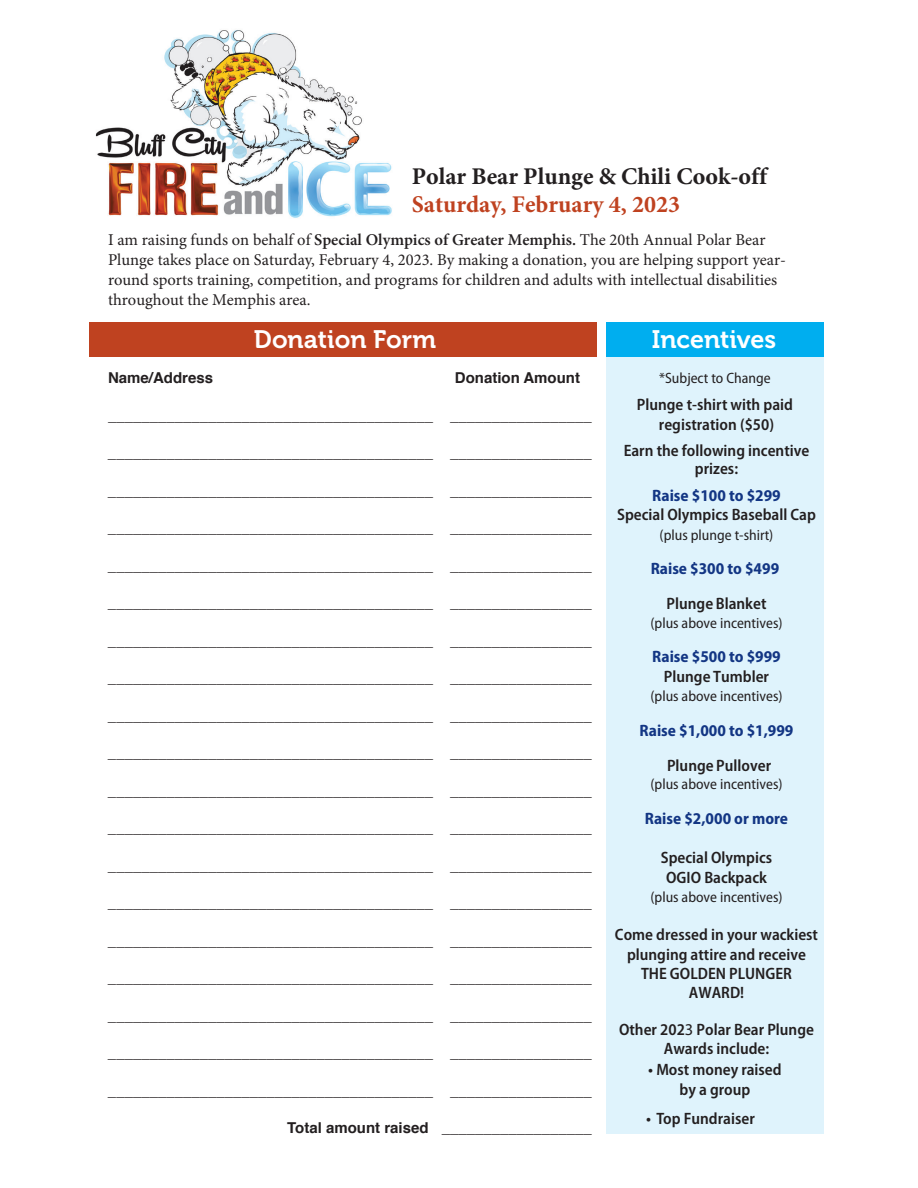
<style>
.page{position:relative;width:918px;height:1188px;background:#fff}
.page>*{position:absolute;margin:0;border:0;box-sizing:border-box;transform-origin:0 0}
.t1{font:25.2px "Museo 700";color:#fff}
.t2{font:700 24px "Minion Pro";color:#231f20}
.t3{font:700 24px "Minion Pro";color:#bf4220}
.t4{font:600 semi-condensed 16.5px/19px "Myriad Pro";color:#231f20;text-align:center}
.t5{font:16.5px/19.8px "Minion Pro";color:#231f20}
.t6{font:700 semi-condensed 16.5px "Myriad Pro";color:#133684}
.t7{font:700 15px "Helvetica";color:#231f20}
.t8{font:semi-condensed 15px "Myriad Pro";color:#231f20}
.s1{font-weight:600}
.s2{font-weight:400;font-stretch:normal}
</style>
<div class="page">
<div style="left:606px;top:338px;width:218px;height:796px;background:#dff3fc"></div>
<img style="left:95px;top:30px;width:297px;height:188px">
<div style="left:90px;top:322px;width:507px;height:35px;background:#bf4220"></div>
<div style="left:606px;top:322px;width:218px;height:35px;background:#00aeef"></div>
<h2 class="t2" style="left:412px;top:160px;width:357px">Polar Bear Plunge &amp; Chili Cook-off</h2>
<h2 class="t3" style="left:412px;top:187px;width:270px">Saturday, February 4, 2023</h2>
<p class="t5" style="left:108px;top:230px;width:680px">I am raising funds on behalf of <span class="s1">Special Olympics of Greater Memphis.</span> The 20th Annual Polar Bear Plunge takes place on Saturday, February 4, 2023. By making a donation, you are helping support year&shy;round sports training, competition, and programs for children and adults with intellectual disabilities throughout the Memphis area.</p>
<h1 class="t1" style="left:254px;top:326px;width:184px">Donation Form</h1>
<p class="t7" style="left:108px;top:366px;width:107px">Name/Address</p>
<p class="t7" style="left:455px;top:366px;width:127px">Donation Amount</p>
<p class="t7" style="left:108px;top:404px;width:485px">_______________________________________ _________________</p>
<p class="t7" style="left:108px;top:441px;width:485px">_______________________________________ _________________</p>
<p class="t7" style="left:108px;top:479px;width:485px">_______________________________________ _________________</p>
<p class="t7" style="left:108px;top:516px;width:485px">_______________________________________ _________________</p>
<p class="t7" style="left:108px;top:554px;width:485px">_______________________________________ _________________</p>
<p class="t7" style="left:108px;top:591px;width:485px">_______________________________________ _________________</p>
<p class="t7" style="left:108px;top:629px;width:485px">_______________________________________ _________________</p>
<p class="t7" style="left:108px;top:666px;width:485px">_______________________________________ _________________</p>
<p class="t7" style="left:108px;top:704px;width:485px">_______________________________________ _________________</p>
<p class="t7" style="left:108px;top:741px;width:485px">_______________________________________ _________________</p>
<p class="t7" style="left:108px;top:779px;width:485px">_______________________________________ _________________</p>
<p class="t7" style="left:108px;top:816px;width:485px">_______________________________________ _________________</p>
<p class="t7" style="left:108px;top:854px;width:485px">_______________________________________ _________________</p>
<p class="t7" style="left:108px;top:891px;width:485px">_______________________________________ _________________</p>
<p class="t7" style="left:108px;top:929px;width:485px">_______________________________________ _________________</p>
<p class="t7" style="left:108px;top:966px;width:485px">_______________________________________ _________________</p>
<p class="t7" style="left:108px;top:1004px;width:485px">_______________________________________ _________________</p>
<p class="t7" style="left:108px;top:1041px;width:485px">_______________________________________ _________________</p>
<p class="t7" style="left:108px;top:1079px;width:485px">_______________________________________ _________________</p>
<p class="t7" style="left:287px;top:1116px;width:306px">Total amount raised __________________</p>
<h1 class="t1" style="left:652px;top:326px;width:126px">Incentives</h1>
<p class="t8" style="left:659px;top:370px;width:113px">*Subject to Change</p>
<p class="t4" style="left:637px;top:395px;width:158px;line-height:19.8px">Plunge t-shirt with paid registration ($50)</p>
<p class="t4" style="left:624px;top:440px;width:187px">Earn the following incentive prizes:</p>
<p class="t6" style="left:652px;top:486px;width:130px">Raise $100 to $299</p>
<p class="t4" style="left:617px;top:506px;width:200px">Special Olympics Baseball Cap</p>
<p class="t8" style="left:660px;top:527px;width:115px">(plus plunge t-shirt)</p>
<p class="t6" style="left:651px;top:559px;width:130px">Raise $300 to $499</p>
<p class="t4" style="left:667px;top:594px;width:101px">Plunge Blanket</p>
<p class="t8" style="left:650px;top:615px;width:134px">(plus above incentives)</p>
<p class="t6" style="left:652px;top:647px;width:130px">Raise $500 to $999</p>
<p class="t4" style="left:664px;top:667px;width:107px">Plunge Tumbler</p>
<p class="t8" style="left:650px;top:688px;width:134px">(plus above incentives)</p>
<p class="t6" style="left:640px;top:721px;width:155px">Raise $1,000 to $1,999</p>
<p class="t4" style="left:667px;top:755px;width:106px">Plunge Pullover</p>
<p class="t8" style="left:650px;top:776px;width:134px">(plus above incentives)</p>
<p class="t6" style="left:645px;top:809px;width:145px">Raise $2,000 or more</p>
<p class="t4" style="left:661px;top:848px;width:113px;line-height:20px">Special Olympics<br>OGIO Backpack</p>
<p class="t8" style="left:650px;top:889px;width:134px">(plus above incentives)</p>
<p class="t4" style="left:615px;top:926px;width:205px">Come dressed in your wackiest plunging attire and receive<br>THE GOLDEN PLUNGER<br>AWARD!</p>
<p class="t4" style="left:619px;top:1020px;width:196px">Other 202<span class="s2">3</span> Polar Bear Plunge<br>Awards include:</p>
<p class="t4" style="left:648px;top:1061px;width:135px">• Most money raised by a group</p>
<p class="t4" style="left:646px;top:1109px;width:110px">• Top Fundraiser</p>
</div>
